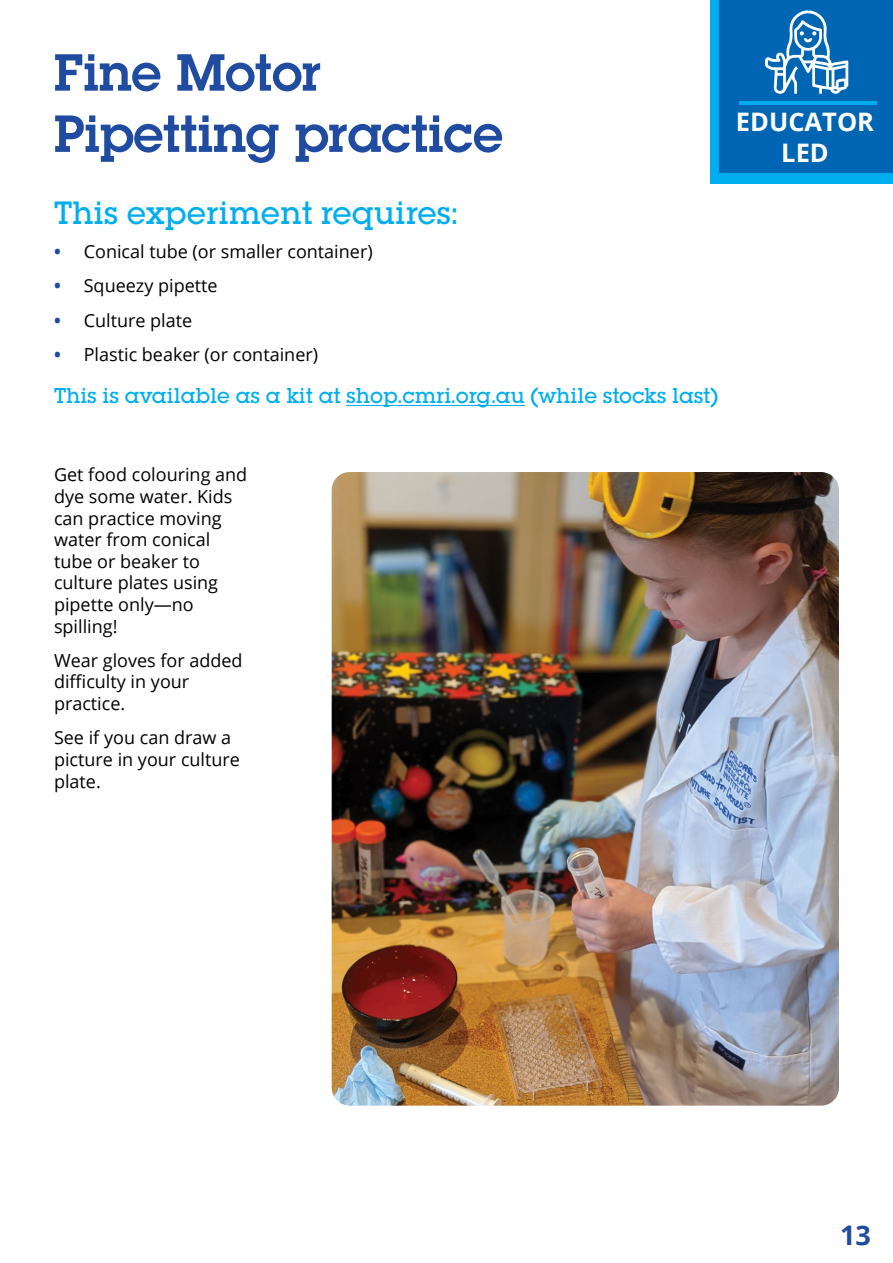
<style>
.page{position:relative;width:893px;height:1263px;background:#fff}
.page>*{position:absolute;margin:0;border:0;box-sizing:border-box;transform-origin:0 0}
.t1{font:600 51px/61.2px "Lubalin Graph Std";color:#1f4ba0}
.t2{font:500 31.5px "Lubalin Graph Std";color:#00aeef}
.t3{font:700 27px "Open Sans";color:#1f4ba0}
.t4{font:700 25.5px/30.6px "Open Sans";color:#fff;text-align:center}
.t5{font:500 21px "Lubalin Graph Std";color:#00aeef}
.t6{font:18px/21.6px "Open Sans";color:#000}
.s1{font-weight:700;color:#1f4ba0}
</style>
<div class="page">
<img style="left:332px;top:472px;width:507px;height:634px">
<hr style="left:346px;top:405px;width:179px;height:1px;background:#00aeef">
<div style="left:710px;top:0;width:183px;height:183px;background:#00aeef"></div>
<div style="left:720px;top:0;width:173px;height:172px;background:#0066b3"></div>
<svg style="left:765px;top:10px;width:83px;height:84px"></svg>
<hr style="left:739px;top:101px;width:137px;height:4px;background:#00aeef">
<h1 class="t1" style="left:54px;top:41px;width:450px">Fine Motor<br>Pipetting practice</h1>
<h2 class="t2" style="left:54px;top:193px;width:405px">This experiment requires:</h2>
<p class="t6" style="left:54px;top:240px;width:320px"><span class="s1">•</span> Conical tube (or smaller container)</p>
<p class="t6" style="left:54px;top:275px;width:165px"><span class="s1">•</span> Squeezy pipette</p>
<p class="t6" style="left:54px;top:309px;width:140px"><span class="s1">•</span> Culture plate</p>
<p class="t6" style="left:54px;top:343px;width:266px"><span class="s1">•</span> Plastic beaker (or container)</p>
<p class="t5" style="left:54px;top:383px;width:666px">This is available as a kit at shop.cmri.org.au (while stocks last)</p>
<h3 class="t4" style="left:736px;top:106px;width:140px">EDUCATOR<br>LED</h3>
<p class="t6" style="left:54px;top:463px;width:195px">Get food colouring and dye some water. Kids can practice moving water from conical tube or beaker to culture plates using pipette only—no spilling!</p>
<p class="t6" style="left:54px;top:649px;width:190px">Wear gloves for added difficulty in your practice.</p>
<p class="t6" style="left:54px;top:727px;width:188px">See if you can draw a picture in your culture plate.</p>
<h3 class="t3" style="left:840px;top:1216px;width:32px">13</h3>
</div>
